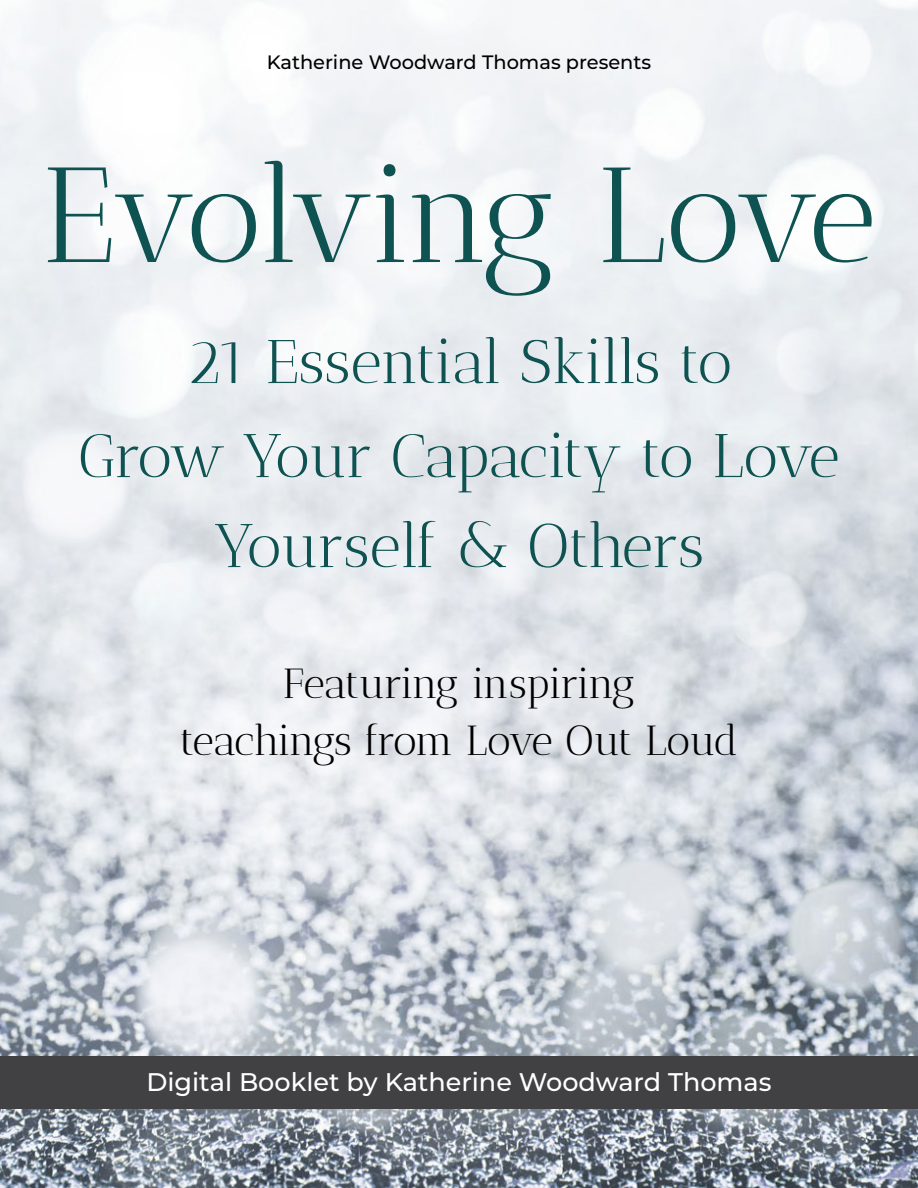
<style>
.page{position:relative;width:918px;height:1188px;background:#fff}
.page>*{position:absolute;margin:0;border:0;box-sizing:border-box;transform-origin:0 0}
.t1{font:135px "Antic Didone";letter-spacing:-.05em;color:#0e5351}
.t2{font:61.5px/91.9px "Antic Didone";letter-spacing:-.04em;color:#0e5351;text-align:center}
.t3{font:42px/57px "Antic Didone";letter-spacing:-.04em;color:#000;text-align:center}
.t4{font:500 25.5px "Montserrat";color:#fff}
.t5{font:500 19.35px "Montserrat";color:#000}
</style>
<div class="page">
<img style="left:0;top:0;width:918px;height:1188px">
<div style="left:0;top:1057px;width:918px;height:52px;background:#414042"></div>
<p class="t5" style="left:267px;top:49px;width:386px">Katherine Woodward Thomas presents</p>
<h1 class="t1" style="left:42px;top:135px;width:836px">Evolving Love</h1>
<p class="t2" style="left:78px;top:316px;width:763px">21 Essential Skills to<br>Grow Your Capacity to Love<br>Yourself &amp; Others</p>
<p class="t3" style="left:180px;top:655px;width:560px">Featuring inspiring<br>teachings from Love Out Loud</p>
<p class="t4" style="left:146px;top:1064px;width:627px">Digital Booklet by Katherine Woodward Thomas</p>
</div>
